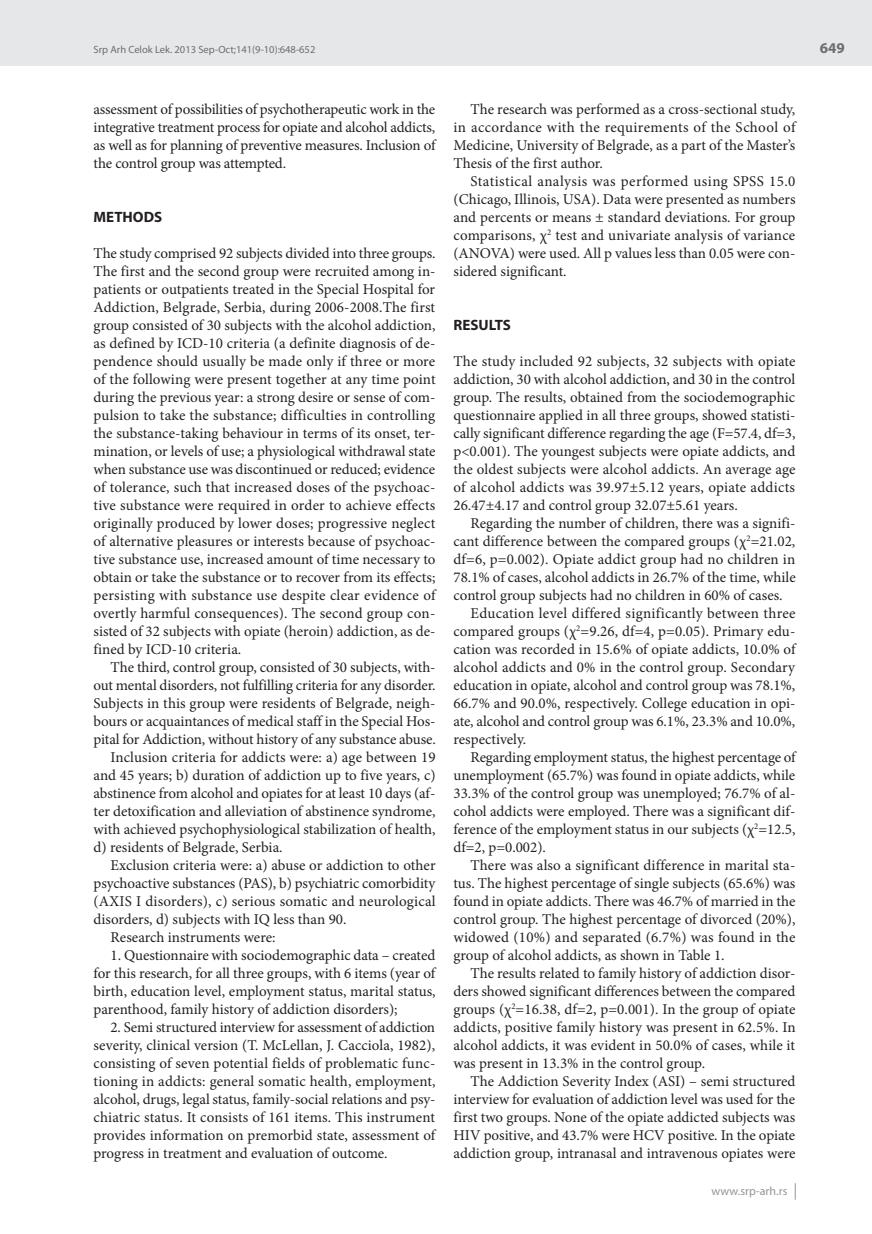
<style>
.page{position:relative;width:872px;height:1234px;background:#fff}
.page>*{position:absolute;margin:0;border:0;box-sizing:border-box;transform-origin:0 0}
.t1{font:15px/18px "Minion Pro";color:#231f20;text-align:justify}
.t2{font:15px "Minion Pro";letter-spacing:.02em;color:#231f20}
.t3{font:700 15px "Myriad Pro";color:#231f20}
.t4{font:700 15px "Myriad Pro";color:#6c6d70}
.t5{font:12px "Myriad Pro";letter-spacing:.005em;color:#939598}
.t6{font:10.5px "Myriad Pro";color:#6c6d70}
</style>
<div class="page">
<div style="left:0;top:0;width:872px;height:66px;background:#e6e7e9"></div>
<svg style="left:795px;top:1183px;width:1px;height:16px"></svg>
<p class="t6" style="left:94px;top:44px;width:223px">Srp Arh Celok Lek. 2013 Sep-Oct;141(9-10):648-652</p>
<p class="t4" style="left:820px;top:40px;width:26px">649</p>
<p class="t1" style="left:94px;top:100px;width:343px">assessment of possibilities of psychotherapeutic work in the integrative treatment process for opiate and alcohol addicts, as well as for planning of preventive measures. Inclusion of the control group was attempted.</p>
<p class="t3" style="left:94px;top:208px;width:70px">METHODS</p>
<p class="t1" style="left:94px;top:244px;width:343px">The study comprised 92 subjects divided into three groups.<br>The first and the second group were recruited among in&shy;patients or outpatients treated in the Special Hospital for Addiction, Belgrade, Serbia, during 2006-2008.The first group consisted of 30 subjects with the alcohol addiction, as defined by ICD-10 criteria (a definite diagnosis of de&shy;pendence should usually be made only if three or more of the following were present together at any time point during the previous year: a strong desire or sense of com&shy;pulsion to take the substance; difficulties in controlling the substance-taking behaviour in terms of its onset, ter&shy;mination, or levels of use; a physiological withdrawal state when substance use was discontinued or reduced; evidence of tolerance, such that increased doses of the psychoac&shy;tive substance were required in order to achieve effects originally produced by lower doses; progressive neglect of alternative pleasures or interests because of psychoac&shy;tive substance use, increased amount of time necessary to obtain or take the substance or to recover from its effects; persisting with substance use despite clear evidence of overtly harmful consequences). The second group con&shy;sisted of 32 subjects with opiate (heroin) addiction, as de&shy;fined by ICD-10 criteria.</p>
<p class="t1" style="left:111px;top:658px;width:326px">The third, control group, consisted of 30 subjects, with-</p>
<p class="t1" style="left:94px;top:676px;width:343px">out mental disorders, not fulfilling criteria for any disorder.</p>
<p class="t1" style="left:94px;top:694px;width:343px">Subjects in this group were residents of Belgrade, neigh-</p>
<p class="t1" style="left:94px;top:712px;width:343px">bours or acquaintances of medical staff in the Special Hos-</p>
<p class="t1" style="left:94px;top:730px;width:344px">pital for Addiction, without history of any substance abuse.</p>
<p class="t1" style="left:111px;top:748px;width:326px">Inclusion criteria for addicts were: a) age between 19</p>
<p class="t1" style="left:94px;top:766px;width:343px">and 45 years; b) duration of addiction up to five years, c)</p>
<p class="t1" style="left:94px;top:784px;width:343px">abstinence from alcohol and opiates for at least 10 days (af-</p>
<p class="t1" style="left:94px;top:802px;width:343px">ter detoxification and alleviation of abstinence syndrome,</p>
<p class="t1" style="left:94px;top:820px;width:343px">with achieved psychophysiological stabilization of health,</p>
<p class="t1" style="left:94px;top:838px;width:191px">d) residents of Belgrade, Serbia.</p>
<p class="t1" style="left:111px;top:856px;width:326px">Exclusion criteria were: a) abuse or addiction to other</p>
<p class="t1" style="left:94px;top:874px;width:343px">psychoactive substances (PAS), b) psychiatric comorbidity</p>
<p class="t1" style="left:94px;top:892px;width:344px">(AXIS I disorders), c) serious somatic and neurological</p>
<p class="t1" style="left:94px;top:910px;width:254px">disorders, d) subjects with IQ less than 90.</p>
<p class="t1" style="left:111px;top:928px;width:166px">Research instruments were:</p>
<p class="t1" style="left:94px;top:946px;width:343px;text-indent:17px">1. Questionnaire with sociodemographic data – created for this research, for all three groups, with 6 items (year of birth, education level, employment status, marital status, parenthood, family history of addiction disorders);</p>
<p class="t1" style="left:94px;top:1018px;width:343px;text-indent:17px">2. Semi structured interview for assessment of addiction severity, clinical version (T. McLellan, J. Cacciola, 1982), consisting of seven potential fields of problematic func&shy;tioning in addicts: general somatic health, employment, alcohol, drugs, legal status, family-social relations and psy&shy;chiatric status. It consists of 161 items. This instrument provides information on premorbid state, assessment of progress in treatment and evaluation of outcome.</p>
<p class="t1" style="left:453px;top:100px;width:343px;text-indent:17px">The research was performed as a cross-sectional study, in accordance with the requirements of the School of Medicine, University of Belgrade, as a part of the Master’s Thesis of the first author.</p>
<p class="t1" style="left:453px;top:172px;width:343px;text-indent:17px">Statistical analysis was performed using SPSS 15.0 (Chicago, Illinois, USA). Data were presented as numbers and percents or means ± standard deviations. For group comparisons, χ<sup>2</sup> test and univariate analysis of variance (ANOVA) were used. All p values less than 0.05 were con&shy;sidered significant.</p>
<p class="t3" style="left:453px;top:316px;width:59px">RESULTS</p>
<p class="t1" style="left:453px;top:352px;width:344px">The study included 92 subjects, 32 subjects with opiate addiction, 30 with alcohol addiction, and 30 in the control group. The results, obtained from the sociodemographic questionnaire applied in all three groups, showed statisti&shy;cally significant difference regarding the age (F=57.4, df=3, p&lt;0.001). The youngest subjects were opiate addicts, and the oldest subjects were alcohol addicts. An average age of alcohol addicts was 39.97±5.12 years, opiate addicts 26.47±4.17 and control group 32.07±5.61 years.</p>
<p class="t1" style="left:470px;top:514px;width:326px">Regarding the number of children, there was a signifi-</p>
<p class="t1" style="left:453px;top:532px;width:343px">cant difference between the compared groups (χ<sup>2</sup>=21.02,</p>
<p class="t1" style="left:453px;top:550px;width:343px">df=6, p=0.002). Opiate addict group had no children in</p>
<p class="t1" style="left:453px;top:568px;width:344px">78.1% of cases, alcohol addicts in 26.7% of the time, while</p>
<p class="t1" style="left:453px;top:586px;width:331px">control group subjects had no children in 60% of cases.</p>
<p class="t2" style="left:470px;top:603px;width:327px">Education level differed significantly between three</p>
<p class="t1" style="left:453px;top:622px;width:343px">compared groups (χ<sup>2</sup>=9.26, df=4, p=0.05). Primary edu-</p>
<p class="t1" style="left:453px;top:640px;width:343px">cation was recorded in 15.6% of opiate addicts, 10.0% of</p>
<p class="t1" style="left:453px;top:658px;width:343px">alcohol addicts and 0% in the control group. Secondary</p>
<p class="t1" style="left:453px;top:676px;width:343px">education in opiate, alcohol and control group was 78.1%,</p>
<p class="t1" style="left:453px;top:694px;width:343px">66.7% and 90.0%, respectively. College education in opi-</p>
<p class="t1" style="left:453px;top:712px;width:343px">ate, alcohol and control group was 6.1%, 23.3% and 10.0%,</p>
<p class="t1" style="left:453px;top:730px;width:74px">respectively.</p>
<p class="t1" style="left:470px;top:748px;width:327px">Regarding employment status, the highest percentage of</p>
<p class="t1" style="left:453px;top:766px;width:343px">unemployment (65.7%) was found in opiate addicts, while</p>
<p class="t1" style="left:453px;top:784px;width:343px">33.3% of the control group was unemployed; 76.7% of al-</p>
<p class="t1" style="left:453px;top:802px;width:343px">cohol addicts were employed. There was a significant dif-</p>
<p class="t1" style="left:453px;top:820px;width:343px">ference of the employment status in our subjects (χ<sup>2</sup>=12.5,</p>
<p class="t1" style="left:453px;top:838px;width:94px">df=2, p=0.002).</p>
<p class="t1" style="left:470px;top:856px;width:326px">There was also a significant difference in marital sta-</p>
<p class="t1" style="left:453px;top:874px;width:343px">tus. The highest percentage of single subjects (65.6%) was</p>
<p class="t1" style="left:453px;top:892px;width:343px">found in opiate addicts. There was 46.7% of married in the</p>
<p class="t1" style="left:453px;top:910px;width:343px">control group. The highest percentage of divorced (20%),</p>
<p class="t1" style="left:453px;top:928px;width:343px">widowed (10%) and separated (6.7%) was found in the</p>
<p class="t1" style="left:453px;top:946px;width:273px">group of alcohol addicts, as shown in Table 1.</p>
<p class="t1" style="left:470px;top:964px;width:326px">The results related to family history of addiction disor-</p>
<p class="t1" style="left:453px;top:982px;width:343px">ders showed significant differences between the compared</p>
<p class="t1" style="left:453px;top:1000px;width:343px">groups (χ<sup>2</sup>=16.38, df=2, p=0.001). In the group of opiate</p>
<p class="t1" style="left:453px;top:1018px;width:344px">addicts, positive family history was present in 62.5%. In</p>
<p class="t1" style="left:453px;top:1036px;width:343px">alcohol addicts, it was evident in 50.0% of cases, while it</p>
<p class="t1" style="left:453px;top:1054px;width:253px">was present in 13.3% in the control group.</p>
<p class="t1" style="left:470px;top:1072px;width:326px">The Addiction Severity Index (ASI) – semi structured</p>
<p class="t1" style="left:453px;top:1090px;width:343px">interview for evaluation of addiction level was used for the</p>
<p class="t1" style="left:453px;top:1108px;width:343px">first two groups. None of the opiate addicted subjects was</p>
<p class="t1" style="left:453px;top:1126px;width:343px">HIV positive, and 43.7% were HCV positive. In the opiate</p>
<p class="t1" style="left:453px;top:1144px;width:343px">addiction group, intranasal and intravenous opiates were</p>
<p class="t5" style="left:711px;top:1184px;width:77px">www.srp-arh.rs</p>
</div>
